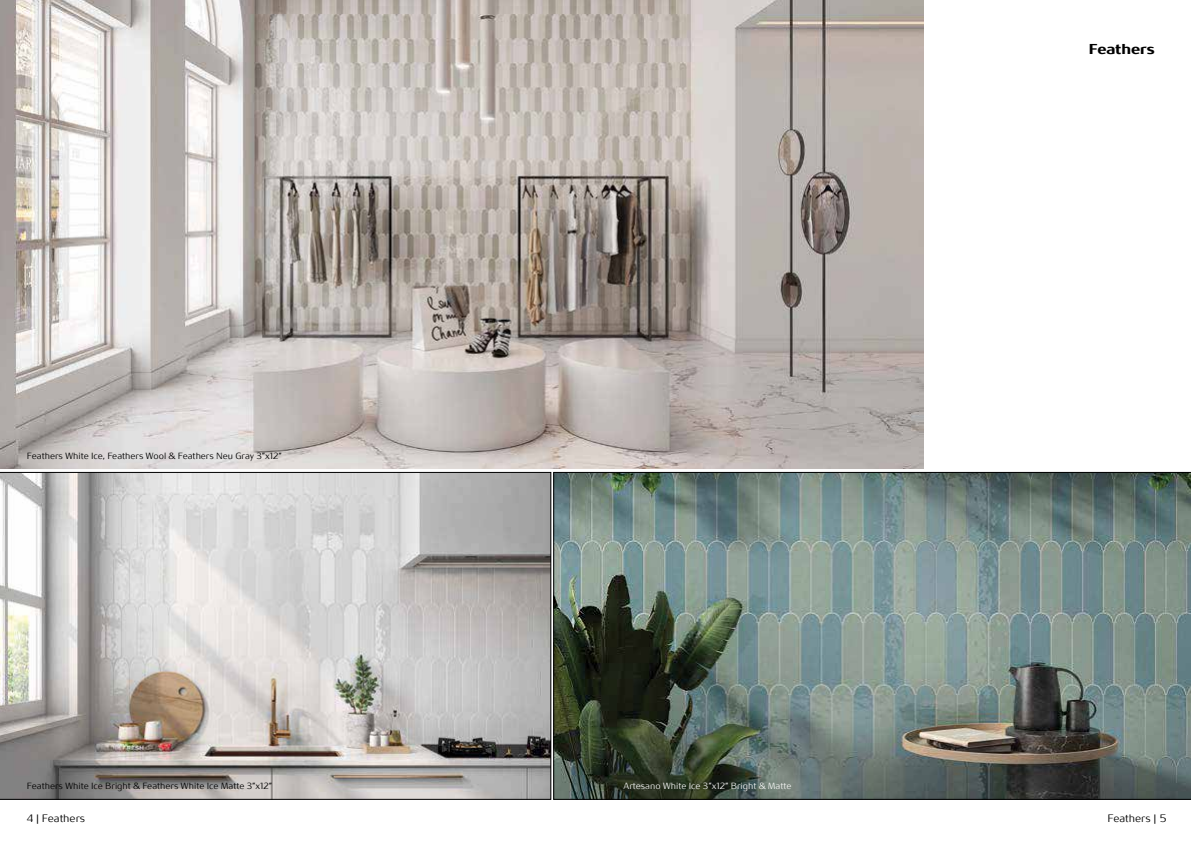
<style>
.page{position:relative;width:1191px;height:842px;background:#fff}
.page>*{position:absolute;margin:0;border:0;box-sizing:border-box;transform-origin:0 0}
.t1{font:700 16px "Roca";color:#000}
.t2{font:300 12px "Roca";color:#000}
.t3{font:300 10px "Roca";color:#010101}
.t4{font:300 10px "Roca";color:#f4f4f3}
</style>
<div class="page">
<svg style="left:0;top:472px;width:551px;height:327px;background:#bebbb9"></svg>
<img style="left:0;top:0;width:924px;height:468px">
<img style="left:553px;top:472px;width:638px;height:327px">
<p class="t3" style="left:27px;top:449px;width:256px">Feathers White Ice, Feathers Wool &amp; Feathers Neu Gray 3”x12”</p>
<p class="t3" style="left:27px;top:779px;width:247px">Feathers White Ice Bright &amp; Feathers White Ice Matte 3”x12”</p>
<p class="t4" style="left:623px;top:779px;width:170px">Artesano White Ice 3”x12” Bright &amp; Matte</p>
<h1 class="t1" style="left:1088px;top:39px;width:67px">Feathers</h1>
<p class="t2" style="left:27px;top:810px;width:60px">4 | Feathers</p>
<p class="t2" style="left:1107px;top:810px;width:61px">Feathers | 5</p>
</div>
